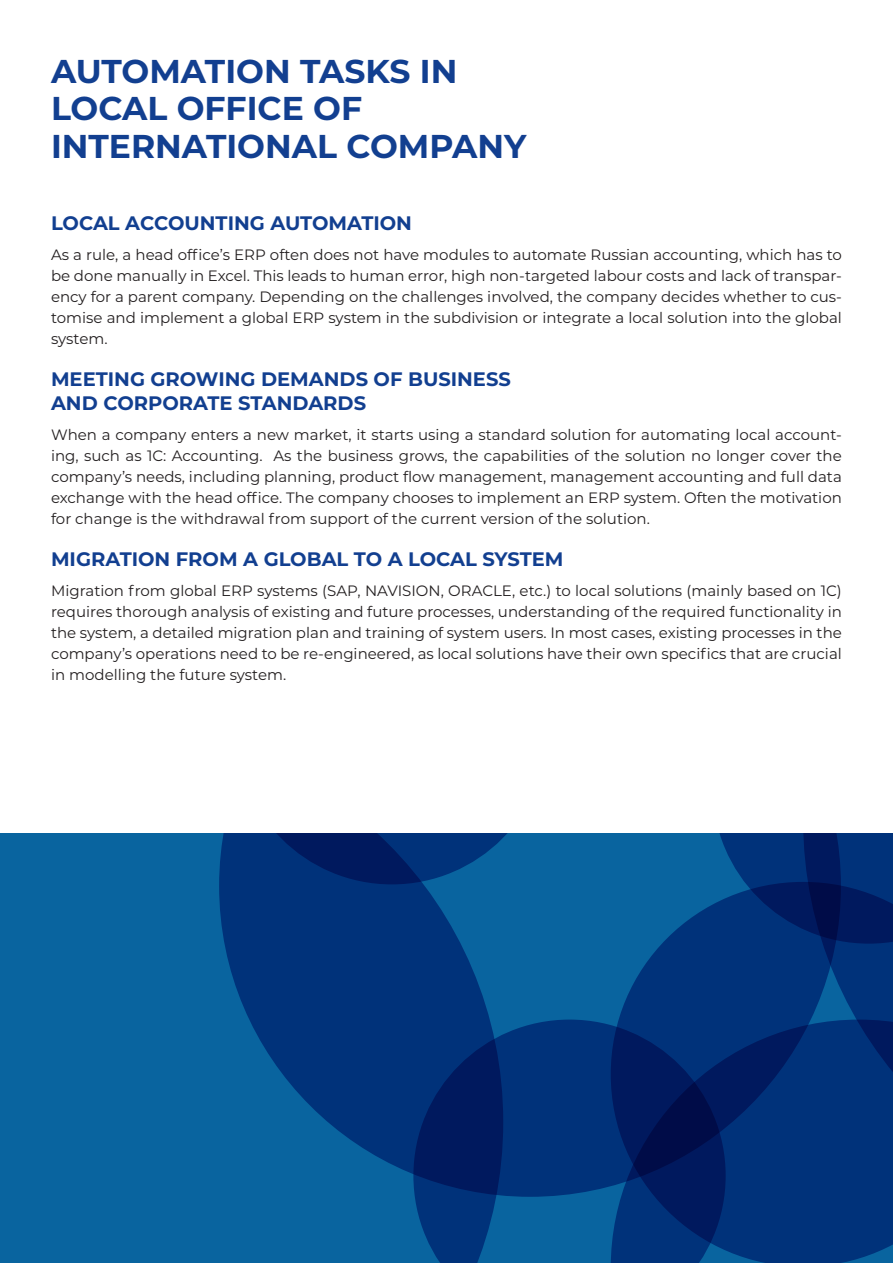
<style>
.page{position:relative;width:893px;height:1263px;background:#fff}
.page>*{position:absolute;margin:0;border:0;box-sizing:border-box;transform-origin:0 0}
.t1{font:700 33px/37.5px "Montserrat";color:#123f90}
.t2{font:700 19.5px/24px "Montserrat";color:#123f90}
.t3{font:15px/21px "Montserrat";color:#231f20;text-align:justify}
</style>
<div class="page">
<div style="left:503px;top:1197px;width:108px;height:66px;background:#09649f"></div>
<div style="left:0;top:833px;width:503px;height:430px;background:#09649f"></div>
<svg style="left:611px;top:1197px;width:282px;height:66px;background:#00337a"></svg>
<svg style="left:219px;top:833px;width:494px;height:364px;background:#033f82"></svg>
<svg style="left:713px;top:833px;width:180px;height:386px;background:#002e75"></svg>
<svg style="left:236px;top:833px;width:312px;height:51px;background:#02367a"></svg>
<h1 class="t1" style="left:51px;top:51px;width:477px">AUTOMATION TASKS IN<br>LOCAL OFFICE OF<br>INTERNATIONAL COMPANY</h1>
<h2 class="t2" style="left:51px;top:210px;width:362px">LOCAL ACCOUNTING AUTOMATION</h2>
<p class="t3" style="left:51px;top:244px;width:792px">As a rule, a head office’s ERP often does not have modules to automate Russian accounting, which has to be done manually in Excel. This leads to human error, high non-targeted labour costs and lack of transpar&shy;ency for a parent company. Depending on the challenges involved, the company decides whether to cus&shy;tomise and implement a global ERP system in the subdivision or integrate a local solution into the global system.</p>
<h2 class="t2" style="left:51px;top:366px;width:461px">MEETING GROWING DEMANDS OF BUSINESS<br>AND CORPORATE STANDARDS</h2>
<p class="t3" style="left:51px;top:424px;width:792px">When a company enters a new market, it starts using a standard solution for automating local account&shy;ing, such as 1C: Accounting. As the business grows, the capabilities of the solution no longer cover the company’s needs, including planning, product flow management, management accounting and full data exchange with the head office. The company chooses to implement an ERP system. Often the motivation for change is the withdrawal from support of the current version of the solution.</p>
<h2 class="t2" style="left:51px;top:546px;width:514px">MIGRATION FROM A GLOBAL TO A LOCAL SYSTEM</h2>
<p class="t3" style="left:51px;top:580px;width:792px">Migration from global ERP systems (SAP, NAVISION, ORACLE, etc.) to local solutions (mainly based on 1C) requires thorough analysis of existing and future processes, understanding of the required functionality in the system, a detailed migration plan and training of system users. In most cases, existing processes in the company’s operations need to be re-engineered, as local solutions have their own specifics that are crucial in modelling the future system.</p>
</div>
